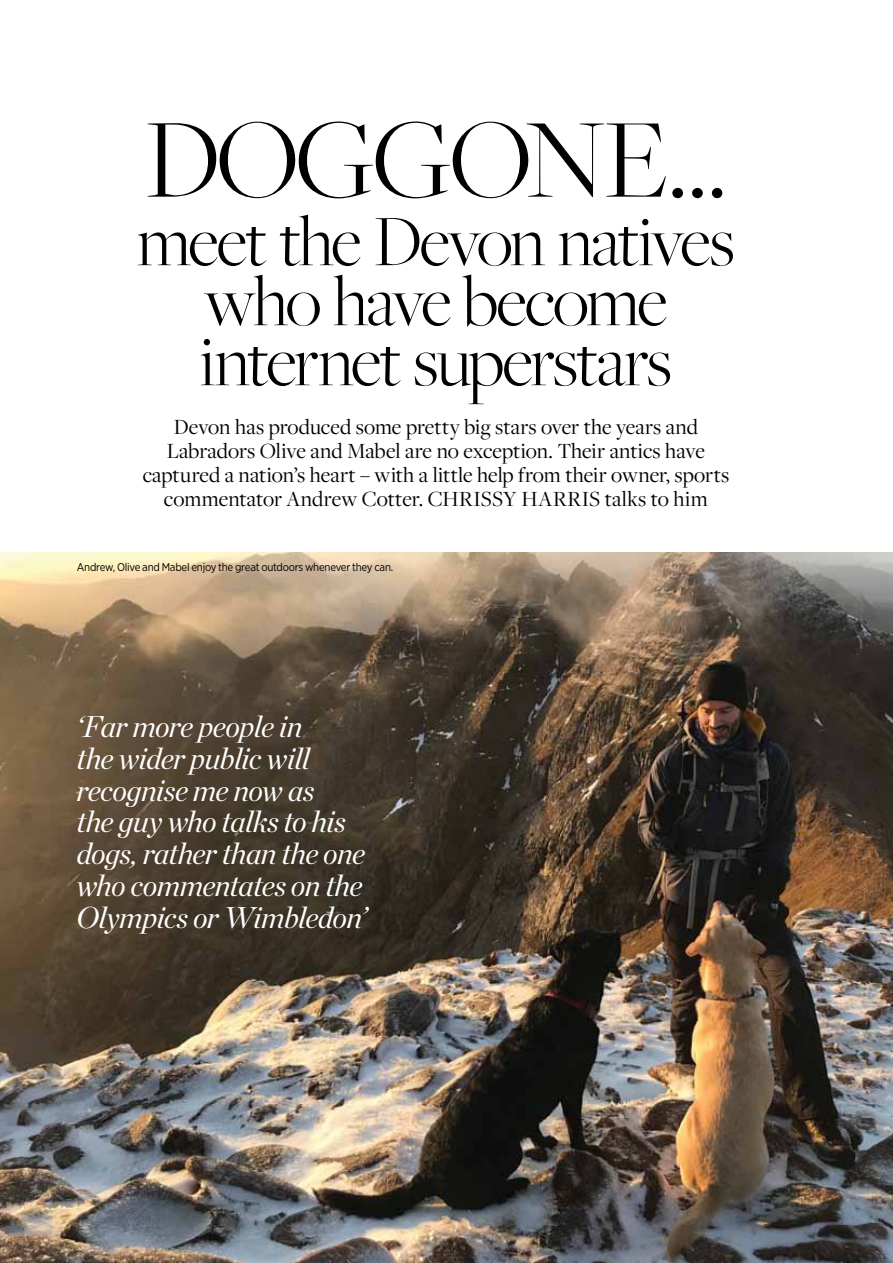
<style>
.page{position:relative;width:893px;height:1263px;background:#fff}
.page>*{position:absolute;margin:0;border:0;box-sizing:border-box;transform-origin:0 0}
.t1{font:300 117px "Freight Big Pro";letter-spacing:-.015em;color:#000}
.t2{font:300 75px/60px "Freight Big Pro";letter-spacing:-.03em;color:#000;text-align:center}
.t3{font:italic 30px/31.8px "Chronicle Display";letter-spacing:-.025em;color:#fff}
.t4{font:22.5px/24px "Freight Disp Pro";letter-spacing:.005em;color:#000;text-align:center}
.t5{font:11.25px "Gotham Narrow";letter-spacing:-.025em;color:#000}
</style>
<div class="page">
<img style="left:0;top:553px;width:893px;height:710px">
<svg style="left:58px;top:1229px;width:5px;height:6px"></svg>
<h1 class="t1" style="left:145px;top:84px;width:584px">Doggone…</h1>
<h2 class="t2" style="left:137px;top:210px;width:599px">meet the Devon natives who have become internet superstars</h2>
<p class="t4" style="left:143px;top:414px;width:588px">Devon has produced some pretty big stars over the years and Labradors Olive and Mabel are no exception. Their antics have captured a nation’s heart – with a little help from their owner, sports commentator Andrew Cotter. CHRISSY HARRIS talks to him</p>
<p class="t5" style="left:77px;top:560px;width:318px">Andrew, Olive and Mabel enjoy the great outdoors whenever they can.</p>
<h3 class="t3" style="left:77px;top:708px;width:292px">‘Far more people in<br>the wider public will recognise me now as<br>the guy who talks to his dogs, rather than the one who commentates on the<br>Olympics or Wimbledon’</h3>
</div>
